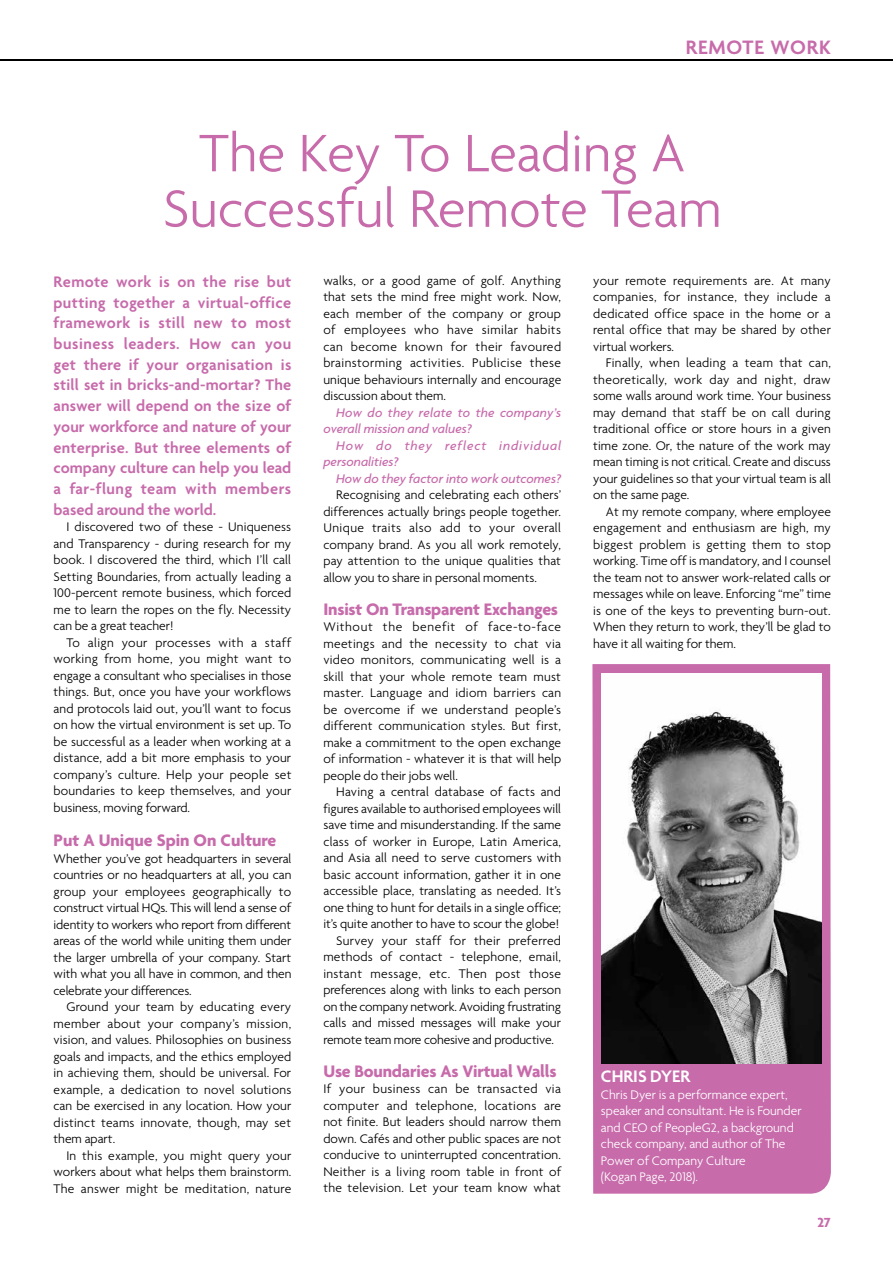
<style>
.page{position:relative;width:893px;height:1263px;background:#fff}
.page>*{position:absolute;margin:0;border:0;box-sizing:border-box;transform-origin:0 0}
.t1{font:300 57px/55.5px "Agenda";color:#c76bab;text-align:center}
.t2{font:600 21px "Agenda";letter-spacing:.04em;color:#c76bab}
.t3{font:700 18px "Agenda";letter-spacing:-.01em;color:#c76bab}
.t4{font:600 18px "Agenda";color:#fff}
.t5{font:600 16.5px/20.7px "Agenda";letter-spacing:.005em;color:#c76bab;text-align:justify}
.t6{font:700 14.25px "Agenda";color:#c76bab}
.t7{font:300 13.5px/16.5px "Agenda";color:#000;text-align:justify}
.t8{font:300 13.5px/16.5px "Agenda";color:#fff}
.t9{font:300 13.5px "Agenda";letter-spacing:.02em;color:#000}
.t10{font:italic 500 13.5px/16.5px "Agenda";color:#c76bab}
.t11{font:300 13.5px "Agenda";letter-spacing:.025em;color:#000}
.t12{font:italic 500 13.5px/16.5px "Agenda";letter-spacing:.065em;color:#c76bab}
</style>
<div class="page">
<hr style="left:0;top:60px;width:893px;height:1px;background:#000">
<svg style="left:592px;top:664px;width:239px;height:530px;background:#c77cb1"></svg>
<img style="left:602px;top:674px;width:219px;height:389px">
<h2 class="t2" style="left:686px;top:34px;width:147px">REMOTE WORK</h2>
<h1 class="t1" style="left:163px;top:124px;width:561px">The Key To Leading A<br>Successful Remote Team</h1>
<p class="t5" style="left:54px;top:271px;width:239px">Remote work is on the rise but putting together a virtual-office framework is still new to most business leaders. How can you get there if your organisation is still set in bricks-and-mortar? The answer will depend on the size of your workforce and nature of your enterprise. But three elements of company culture can help you lead a far-flung team with members based around the world.</p>
<p class="t7" style="left:54px;top:518px;width:239px;text-indent:13px">I discovered two of these - Uniqueness and Transparency - during research for my book. I discovered the third, which I’ll call Setting Boundaries, from actually leading a 100-percent remote business, which forced me to learn the ropes on the fly. Necessity can be a great teacher!</p>
<p class="t7" style="left:54px;top:634px;width:239px;text-indent:13px">To align your processes with a staff working from home, you might want to engage a consultant who specialises in those things. But, once you have your workflows and protocols laid out, you’ll want to focus on how the virtual environment is set up. To be successful as a leader when working at a distance, add a bit more emphasis to your company’s culture. Help your people set boundaries to keep themselves, and your business, moving forward.</p>
<h3 class="t3" style="left:54px;top:829px;width:224px">Put A Unique Spin On Culture</h3>
<p class="t7" style="left:54px;top:850px;width:239px">Whether you’ve got headquarters in several countries or no headquarters at all, you can group your employees geographically to construct virtual HQs. This will lend a sense of identity to workers who report from different areas of the world while uniting them under the larger umbrella of your company. Start with what you all have in common, and then celebrate your differences.</p>
<p class="t7" style="left:54px;top:998px;width:239px;text-indent:13px">Ground your team by educating every member about your company’s mission, vision, and values. Philosophies on business goals and impacts, and the ethics employed in achieving them, should be universal. For example, a dedication to novel solutions can be exercised in any location. How your distinct teams innovate, though, may set them apart.</p>
<p class="t7" style="left:54px;top:1147px;width:239px;text-indent:13px">In this example, you might query your workers about what helps them brainstorm.<br>The answer might be meditation, nature</p>
<p class="t7" style="left:323px;top:272px;width:239px">walks, or a good game of golf. Anything that sets the mind free might work. Now, each member of the company or group of employees who have similar habits can become known for their favoured brainstorming activities. Publicise these unique behaviours internally and encourage discussion about them.</p>
<p class="t10" style="left:323px;top:404px;width:239px;text-indent:13px">How do they relate to the company’s overall mission and values?</p>
<p class="t12" style="left:323px;top:437px;width:239px;text-indent:13px">How do they reflect individual personalities?</p>
<p class="t10" style="left:336px;top:470px;width:226px">How do they factor into work outcomes?</p>
<p class="t7" style="left:323px;top:486px;width:239px;text-indent:13px">Recognising and celebrating each others’ differences actually brings people together.<br>Unique traits also add to your overall company brand. As you all work remotely, pay attention to the unique qualities that allow you to share in personal moments.</p>
<h3 class="t3" style="left:323px;top:598px;width:236px">Insist On Transparent Exchanges</h3>
<p class="t7" style="left:323px;top:618px;width:239px">Without the benefit of face-to-face meetings and the necessity to chat via video monitors, communicating well is a skill that your whole remote team must master. Language and idiom barriers can be overcome if we understand people’s different communication styles. But first, make a commitment to the open exchange of information - whatever it is that will help people do their jobs well.</p>
<p class="t9" style="left:336px;top:784px;width:226px">Having a central database of facts and</p>
<p class="t7" style="left:323px;top:800px;width:239px">figures available to authorised employees will</p>
<p class="t7" style="left:323px;top:816px;width:239px">save time and misunderstanding. If the same</p>
<p class="t9" style="left:323px;top:833px;width:239px">class of worker in Europe, Latin America,</p>
<p class="t7" style="left:323px;top:849px;width:239px">and Asia all need to serve customers with</p>
<p class="t7" style="left:323px;top:866px;width:239px">basic account information, gather it in one</p>
<p class="t7" style="left:323px;top:882px;width:239px">accessible place, translating as needed. It’s</p>
<p class="t7" style="left:323px;top:899px;width:239px">one thing to hunt for details in a single office;</p>
<p class="t7" style="left:323px;top:915px;width:237px">it’s quite another to have to scour the globe!</p>
<p class="t11" style="left:336px;top:932px;width:226px">Survey your staff for their preferred</p>
<p class="t9" style="left:323px;top:949px;width:239px">methods of contact - telephone, email,</p>
<p class="t11" style="left:323px;top:965px;width:239px">instant message, etc. Then post those</p>
<p class="t7" style="left:323px;top:981px;width:239px">preferences along with links to each person</p>
<p class="t7" style="left:323px;top:998px;width:239px">on the company network. Avoiding frustrating</p>
<p class="t7" style="left:323px;top:1014px;width:239px">calls and missed messages will make your</p>
<p class="t7" style="left:323px;top:1031px;width:232px">remote team more cohesive and productive.</p>
<h3 class="t3" style="left:323px;top:1060px;width:235px">Use Boundaries As Virtual Walls</h3>
<p class="t7" style="left:323px;top:1080px;width:239px">If your business can be transacted via computer and telephone, locations are not finite. But leaders should narrow them down. Cafés and other public spaces are not conducive to uninterrupted concentration.<br>Neither is a living room table in front of the television. Let your team know what</p>
<p class="t7" style="left:593px;top:272px;width:239px">your remote requirements are. At many companies, for instance, they include a dedicated office space in the home or a rental office that may be shared by other virtual workers.</p>
<p class="t7" style="left:593px;top:354px;width:239px;text-indent:13px">Finally, when leading a team that can, theoretically, work day and night, draw some walls around work time. Your business may demand that staff be on call during traditional office or store hours in a given time zone. Or, the nature of the work may mean timing is not critical. Create and discuss your guidelines so that your virtual team is all on the same page.</p>
<p class="t7" style="left:593px;top:503px;width:239px;text-indent:13px">At my remote company, where employee engagement and enthusiasm are high, my biggest problem is getting them to stop working. Time off is mandatory, and I counsel the team not to answer work-related calls or messages while on leave. Enforcing “me” time is one of the keys to preventing burn-out.<br>When they return to work, they’ll be glad to have it all waiting for them.</p>
<h3 class="t4" style="left:601px;top:1065px;width:91px">CHRIS DYER</h3>
<p class="t8" style="left:601px;top:1086px;width:202px">Chris Dyer is a performance expert, speaker and consultant. He is Founder and CEO of PeopleG2, a background check company, and author of The<br>Power of Company Culture<br>(Kogan Page, 2018).</p>
<p class="t6" style="left:818px;top:1214px;width:15px">27</p>
</div>
